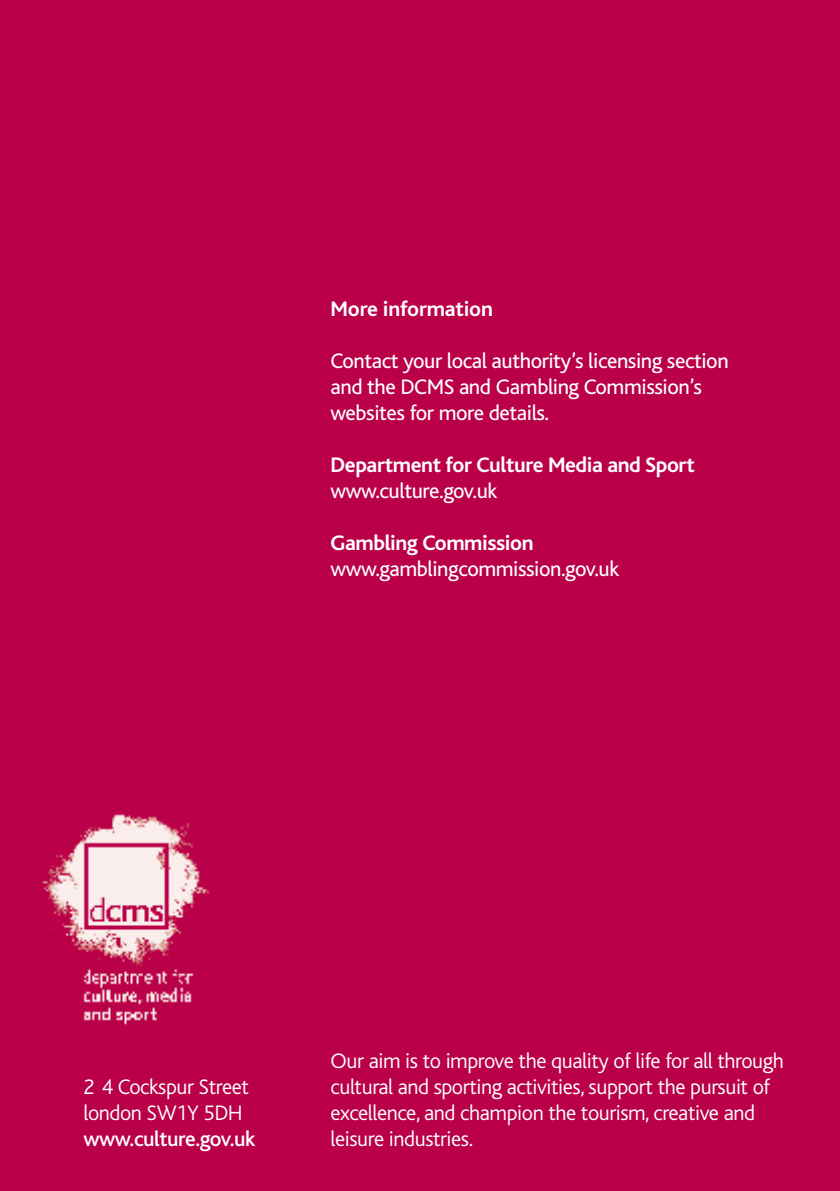
<style>
.page{position:relative;width:840px;height:1191px;background:#fff}
.page>*{position:absolute;margin:0;border:0;box-sizing:border-box;transform-origin:0 0}
.t1{font:300 22px "Bliss";letter-spacing:-.02em;color:#fff}
.t2{font:22px/26px "Bliss";letter-spacing:-.02em;color:#fff}
.t3{font:700 22px "Bliss";letter-spacing:-.02em;color:#fff}
.t4{font:500 22px "Bliss";letter-spacing:-.02em;color:#fff}
</style>
<div class="page">
<div style="left:0;top:0;width:839px;height:1191px;background:#b90049"></div>
<img style="left:41px;top:814px;width:169px;height:211px">
<h4 class="t3" style="left:330px;top:297px;width:164px">More information</h4>
<p class="t2" style="left:330px;top:348px;width:399px">Contact your local authority’s licensing section and the DCMS and Gambling Commission’s websites for more details.</p>
<h4 class="t3" style="left:330px;top:453px;width:365px">Department for Culture Media and Sport</h4>
<p class="t2" style="left:330px;top:478px;width:168px">www.culture.gov.uk</p>
<p class="t3" style="left:330px;top:531px;width:204px">Gambling Commission</p>
<p class="t2" style="left:330px;top:556px;width:290px">www.gamblingcommission.gov.uk</p>
<p class="t1" style="left:330px;top:1048px;width:454px">Our aim is to improve the quality of life for all through</p>
<p class="t1" style="left:83px;top:1074px;width:167px">2 4 Cockspur Street</p>
<p class="t1" style="left:330px;top:1074px;width:441px">cultural and sporting activities, support the pursuit of</p>
<p class="t1" style="left:83px;top:1100px;width:161px">london SW1Y 5DH</p>
<p class="t1" style="left:330px;top:1100px;width:425px">excellence, and champion the tourism, creative and</p>
<p class="t4" style="left:83px;top:1127px;width:173px">www.culture.gov.uk</p>
<p class="t1" style="left:330px;top:1126px;width:144px">leisure industries.</p>
</div>
